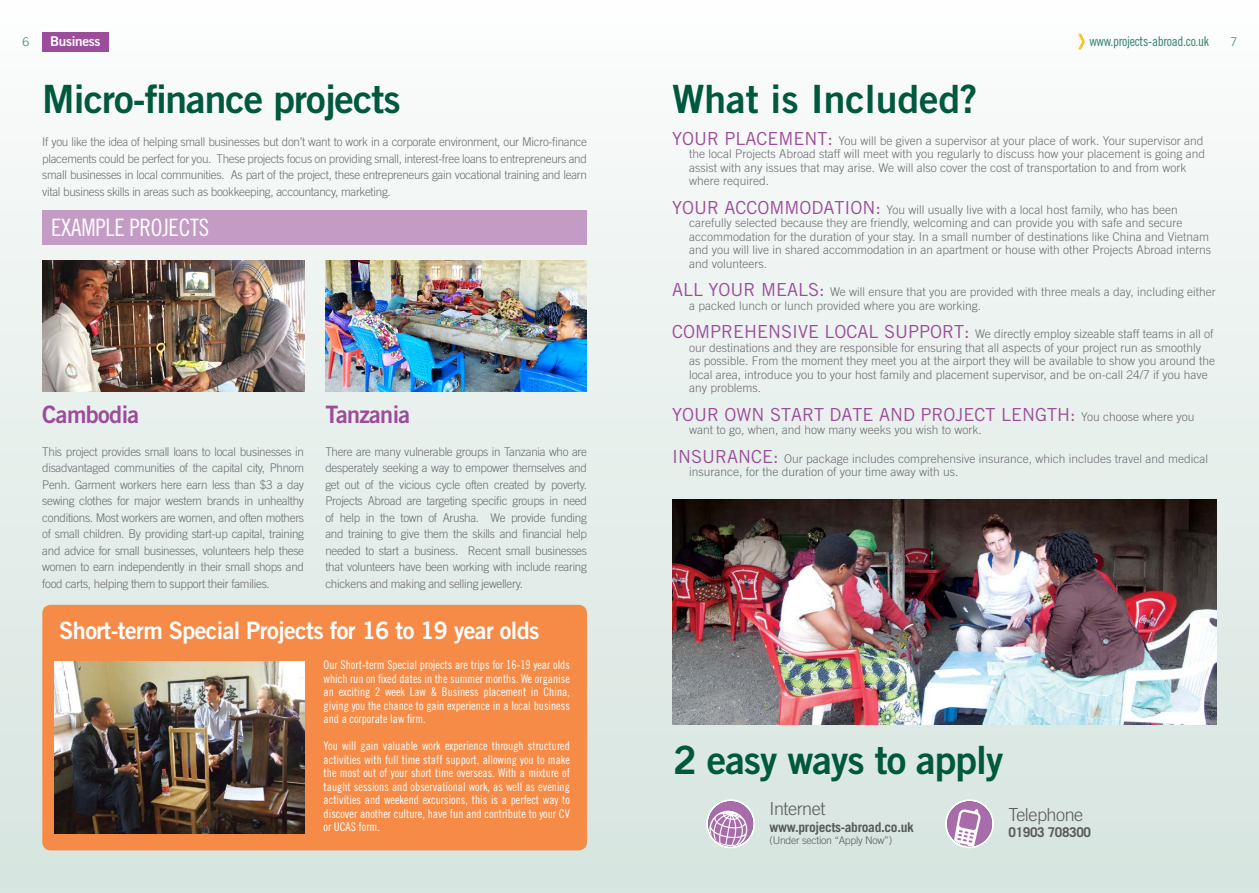
<style>
.page{position:relative;width:1259px;height:893px;background:#fff}
.page>*{position:absolute;margin:0;border:0;box-sizing:border-box;transform-origin:0 0}
.t1{font:39px "Trade Gothic LT Std Bd 2";letter-spacing:-.025em;color:#00583d}
.t2{font:39px "Trade Gothic LT Std Bd 2";color:#00583d}
.t3{font:24px "Trade Gothic LT Std Bd 2";letter-spacing:-.025em;color:#fff}
.t4{font:24px "Trade Gothic LT Std Bd 2";letter-spacing:-.025em;color:#9b4c9a}
.t5{font:24px "Trade Gothic LT Std Cn 18";letter-spacing:-.01em;color:#fff}
.t6{font:18px "Trade Gothic LT Std";color:#9b4c9a}
.t7{font:300 18px "Trade Gothic LT Std";letter-spacing:-.025em;color:#58595b}
.t8{font:700 13.5px "Trade Gothic LT Std";letter-spacing:-.025em;color:#58595b}
.t9{font:13.5px "Trade Gothic LT Std Cn 18";letter-spacing:-.025em;color:#32826e}
.t10{font:13.5px "Trade Gothic LT Std Bd 2";letter-spacing:-.025em;color:#fff}
.t11{font:300 12px/16.5px "Trade Gothic LT Std";color:#6d6e71}
.t12{font:12px/13.5px "Trade Gothic LT Std Cn 18";color:#fff;text-align:justify}
.t13{font:300 12px "Trade Gothic LT Std";color:#32826e}
.t14{font:300 10.5px "Trade Gothic LT Std";letter-spacing:-.025em;color:#58595b}
.s1{font-weight:400;font-size:18px;color:#9b4c9a}
.s2{font-weight:300;font-size:12px;color:#6d6e71}
</style>
<div class="page">
<div style="left:0;top:0;width:1259px;height:893px;background:linear-gradient(to bottom,#fbfcfb,#d5e3de)"></div>
<div style="left:42px;top:32px;width:66px;height:19px;background:#9b4c9a"></div>
<svg style="left:1078px;top:34px;width:7px;height:15px"></svg>
<img style="left:672px;top:499px;width:544px;height:226px">
<svg style="left:945px;top:799px;width:49px;height:49px"></svg>
<svg style="left:706px;top:799px;width:49px;height:49px"></svg>
<div style="left:42px;top:605px;width:545px;height:245px;background:#f68b47;border-radius:9px"></div>
<img style="left:55px;top:661px;width:249px;height:172px">
<div style="left:43px;top:210px;width:544px;height:34px;background:#c39bc5"></div>
<img style="left:43px;top:261px;width:261px;height:130px">
<img style="left:325px;top:261px;width:262px;height:130px">
<p class="t13" style="left:22px;top:35px;width:8px">6</p>
<p class="t10" style="left:50px;top:33px;width:52px">Business</p>
<p class="t9" style="left:1089px;top:33px;width:121px">www.projects-abroad.co.uk</p>
<p class="t13" style="left:1230px;top:35px;width:8px">7</p>
<h1 class="t2" style="left:672px;top:75px;width:307px">What is Included?</h1>
<p class="t11" style="left:689px;top:134px;width:518px;line-height:13.5px;text-indent:-17px"><span class="s1">YOUR PLACEMENT:</span> You will be given a supervisor at your place of work. Your supervisor and the local Projects Abroad staff will meet with you regularly to discuss how your placement is going and assist with any issues that may arise. We will also cover the cost of transportation to and from work where required.</p>
<p class="t11" style="left:689px;top:203px;width:524px;line-height:13.5px;text-indent:-17px"><span class="s1">YOUR ACCOMMODATION:</span> You will usually live with a local host family, who has been carefully selected because they are friendly, welcoming and can provide you with safe and secure accommodation for the duration of your stay. In a small number of destinations like China and Vietnam and you will live in shared accommodation in an apartment or house with other Projects Abroad interns and volunteers.</p>
<p class="t11" style="left:689px;top:285px;width:528px;line-height:13.5px;text-indent:-17px"><span class="s1">ALL YOUR MEALS:</span> We will ensure that you are provided with three meals a day, including either a packed lunch or lunch provided where you are working.</p>
<p class="t11" style="left:689px;top:327px;width:528px;line-height:13.5px;text-indent:-17px"><span class="s1">COMPREHENSIVE LOCAL SUPPORT:</span> We directly employ sizeable staff teams in all of our destinations and they are responsible for ensuring that all aspects of your project run as smoothly as possible. From the moment they meet you at the airport they will be available to show you around the local area, introduce you to your host family and placement supervisor, and be on-call 24/7 if you have any problems.</p>
<h3 class="t6" style="left:672px;top:404px;width:524px">YOUR OWN START DATE AND PROJECT LENGTH: <span class="s2">You choose where you</span></h3>
<p class="t11" style="left:689px;top:422px;width:294px">want to go, when, and how many weeks you wish to work.</p>
<p class="t11" style="left:689px;top:452px;width:521px;line-height:13.5px;text-indent:-17px"><span class="s1">INSURANCE:</span> Our package includes comprehensive insurance, which includes travel and medical insurance, for the duration of your time away with us.</p>
<h1 class="t1" style="left:42px;top:75px;width:360px">Micro-finance projects</h1>
<p class="t11" style="left:42px;top:134px;width:546px;text-align:justify">If you like the idea of helping small businesses but don’t want to work in a corporate environment, our Micro-finance placements could be perfect for you. These projects focus on providing small, interest-free loans to entrepreneurs and small businesses in local communities. As part of the project, these entrepreneurs gain vocational training and learn vital business skills in areas such as bookkeeping, accountancy, marketing.</p>
<h2 class="t5" style="left:51px;top:213px;width:160px">EXAMPLE PROJECTS</h2>
<h2 class="t4" style="left:42px;top:399px;width:98px">Cambodia</h2>
<p class="t11" style="left:42px;top:443px;width:263px;text-align:justify">This project provides small loans to local businesses in disadvantaged communities of the capital city, Phnom Penh. Garment workers here earn less than $3 a day sewing clothes for major western brands in unhealthy conditions. Most workers are women, and often mothers of small children. By providing start-up capital, training and advice for small businesses, volunteers help these women to earn independently in their small shops and food carts, helping them to support their families.</p>
<h2 class="t4" style="left:325px;top:399px;width:86px">Tanzania</h2>
<p class="t11" style="left:325px;top:443px;width:263px;text-align:justify">There are many vulnerable groups in Tanzania who are desperately seeking a way to empower themselves and get out of the vicious cycle often created by poverty.<br>Projects Abroad are targeting specific groups in need of help in the town of Arusha. We provide funding and training to give them the skills and financial help needed to start a business. Recent small businesses that volunteers have been working with include rearing chickens and making and selling jewellery.</p>
<h2 class="t3" style="left:59px;top:616px;width:481px">Short-term Special Projects for 16 to 19 year olds</h2>
<p class="t12" style="left:324px;top:658px;width:248px">Our Short-term Special projects are trips for 16-19 year olds which run on fixed dates in the summer months. We organise an exciting 2 week Law &amp; Business placement in China, giving you the chance to gain experience in a local business and a corporate law firm.</p>
<p class="t12" style="left:324px;top:739px;width:248px">You will gain valuable work experience through structured activities with full time staff support, allowing you to make the most out of your short time overseas. With a mixture of taught sessions and observational work, as well as evening activities and weekend excursions, this is a perfect way to discover another culture, have fun and contribute to your CV or UCAS form.</p>
<h1 class="t1" style="left:673px;top:736px;width:332px">2 easy ways to apply</h1>
<h3 class="t7" style="left:769px;top:798px;width:57px">Internet</h3>
<p class="t8" style="left:769px;top:818px;width:146px">www.projects-abroad.co.uk</p>
<p class="t14" style="left:769px;top:834px;width:124px">(Under section “Apply Now”)</p>
<h3 class="t7" style="left:1008px;top:804px;width:76px">Telephone</h3>
<p class="t8" style="left:1008px;top:824px;width:84px">01903 708300</p>
</div>
